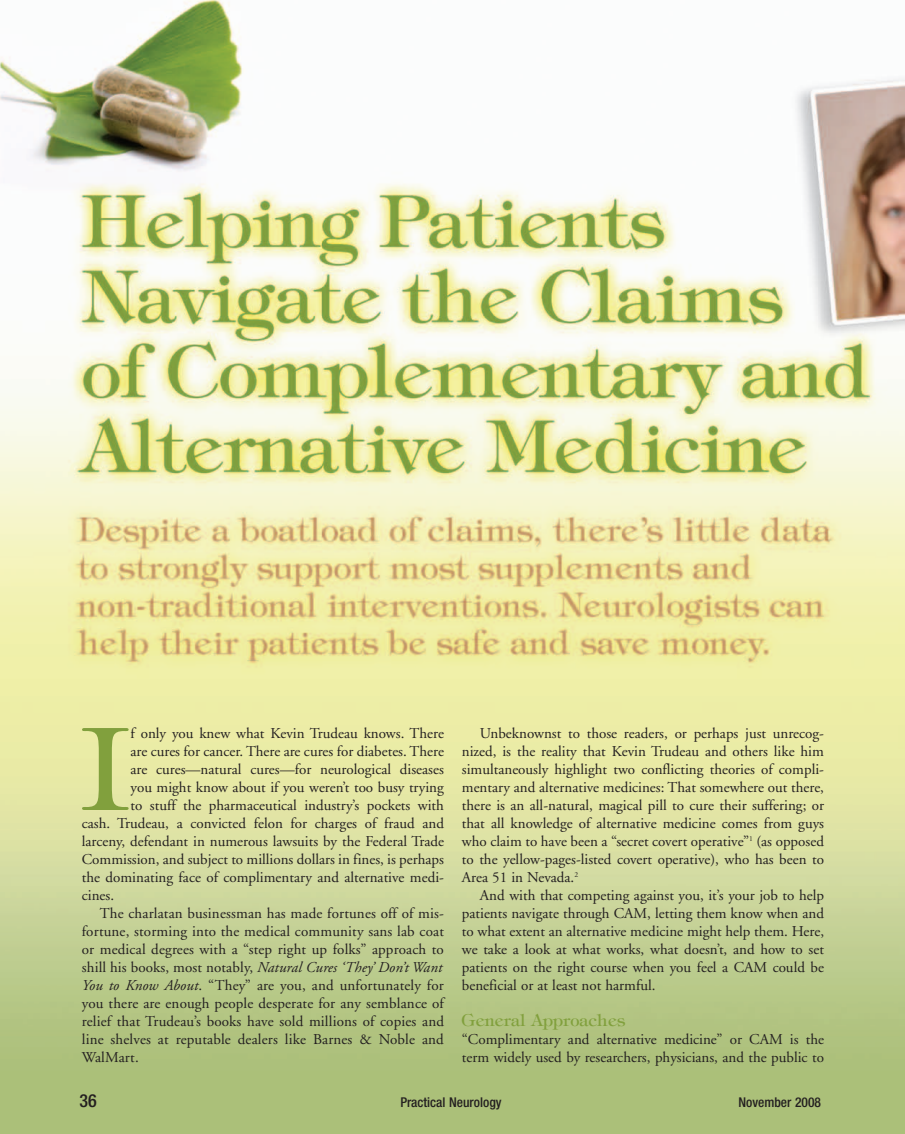
<style>
.page{position:relative;width:905px;height:1134px;background:#fff}
.page>*{position:absolute;margin:0;border:0;box-sizing:border-box;transform-origin:0 0}
.t1{font:114.6px "Tiffany";color:#81a03d}
.t2{font:500 condensed 18px "Helvetica Neue";color:#231f20}
.t3{font:16.5px "Tiffany";color:#81a03d}
.t4{font:15px/18px "Adobe Garamond";color:#231f20;text-align:justify}
.t5{font:italic 15px "Adobe Garamond";letter-spacing:.01em;color:#231f20}
.t6{font:500 condensed 13.5px "Helvetica Neue";color:#231f20}
.s1{font-style:normal}
.s2{font-style:italic}
</style>
<div class="page">
<img style="left:0;top:0;width:904px;height:1134px">
<h1 class="t1" style="left:80px;top:725px;width:52px">I</h1>
<p class="t4" style="left:131px;top:726px;width:315px">f only you knew what Kevin Trudeau knows. There</p>
<p class="t4" style="left:131px;top:744px;width:315px">are cures for cancer. There are cures for diabetes. There</p>
<p class="t4" style="left:131px;top:762px;width:315px">are cures—natural cures—for neurological diseases</p>
<p class="t4" style="left:131px;top:780px;width:315px">you might know about if you weren’t too busy trying</p>
<p class="t4" style="left:131px;top:798px;width:315px">to stuff the pharmaceutical industry’s pockets with</p>
<p class="t4" style="left:82px;top:816px;width:364px">cash. Trudeau, a convicted felon for charges of fraud and</p>
<p class="t4" style="left:82px;top:834px;width:363px">larceny, defendant in numerous lawsuits by the Federal Trade</p>
<p class="t4" style="left:82px;top:852px;width:364px">Commission, and subject to millions dollars in fines, is perhaps</p>
<p class="t4" style="left:82px;top:870px;width:364px">the dominating face of complimentary and alternative medi-</p>
<p class="t4" style="left:82px;top:888px;width:34px">cines.</p>
<p class="t4" style="left:100px;top:906px;width:345px">The charlatan businessman has made fortunes off of mis-</p>
<p class="t4" style="left:82px;top:924px;width:363px">fortune, storming into the medical community sans lab coat</p>
<p class="t4" style="left:82px;top:942px;width:363px">or medical degrees with a “step right up folks” approach to</p>
<p class="t5" style="left:82px;top:961px;width:362px"><span class="s1">shill his books, most notably,</span> Natural Cures ‘They’ Don’t Want</p>
<p class="t4" style="left:82px;top:978px;width:363px"><span class="s2">You to Know About</span>. “They” are you, and unfortunately for</p>
<p class="t4" style="left:82px;top:996px;width:363px">you there are enough people desperate for any semblance of</p>
<p class="t4" style="left:82px;top:1014px;width:364px">relief that Trudeau’s books have sold millions of copies and</p>
<p class="t4" style="left:82px;top:1032px;width:363px">line shelves at reputable dealers like Barnes &amp; Noble and</p>
<p class="t4" style="left:82px;top:1050px;width:58px">WalMart.</p>
<p class="t4" style="left:462px;top:726px;width:364px;text-indent:18px">Unbeknownst to those readers, or perhaps just unrecog&shy;nized, is the reality that Kevin Trudeau and others like him simultaneously highlight two conflicting theories of compli&shy;mentary and alternative medicines: That somewhere out there, there is an all-natural, magical pill to cure their suffering; or that all knowledge of alternative medicine comes from guys who claim to have been a “secret covert operative”<sup>1</sup> (as opposed to the yellow-pages-listed covert operative), who has been to Area 51 in Nevada.<sup>2</sup></p>
<p class="t4" style="left:462px;top:888px;width:364px;text-indent:18px">And with that competing against you, it’s your job to help patients navigate through CAM, letting them know when and to what extent an alternative medicine might help them. Here, we take a look at what works, what doesn’t, and how to set patients on the right course when you feel a CAM could be beneficial or at least not harmful.</p>
<p class="t3" style="left:462px;top:1014px;width:165px">General Approaches</p>
<p class="t4" style="left:462px;top:1032px;width:363px">“Complimentary and alternative medicine” or CAM is the term widely used by researchers, physicians, and the public to</p>
<p class="t2" style="left:80px;top:1094px;width:19px">36</p>
<p class="t6" style="left:400px;top:1097px;width:103px">Practical Neurology</p>
<p class="t6" style="left:738px;top:1097px;width:84px">November 2008</p>
</div>
